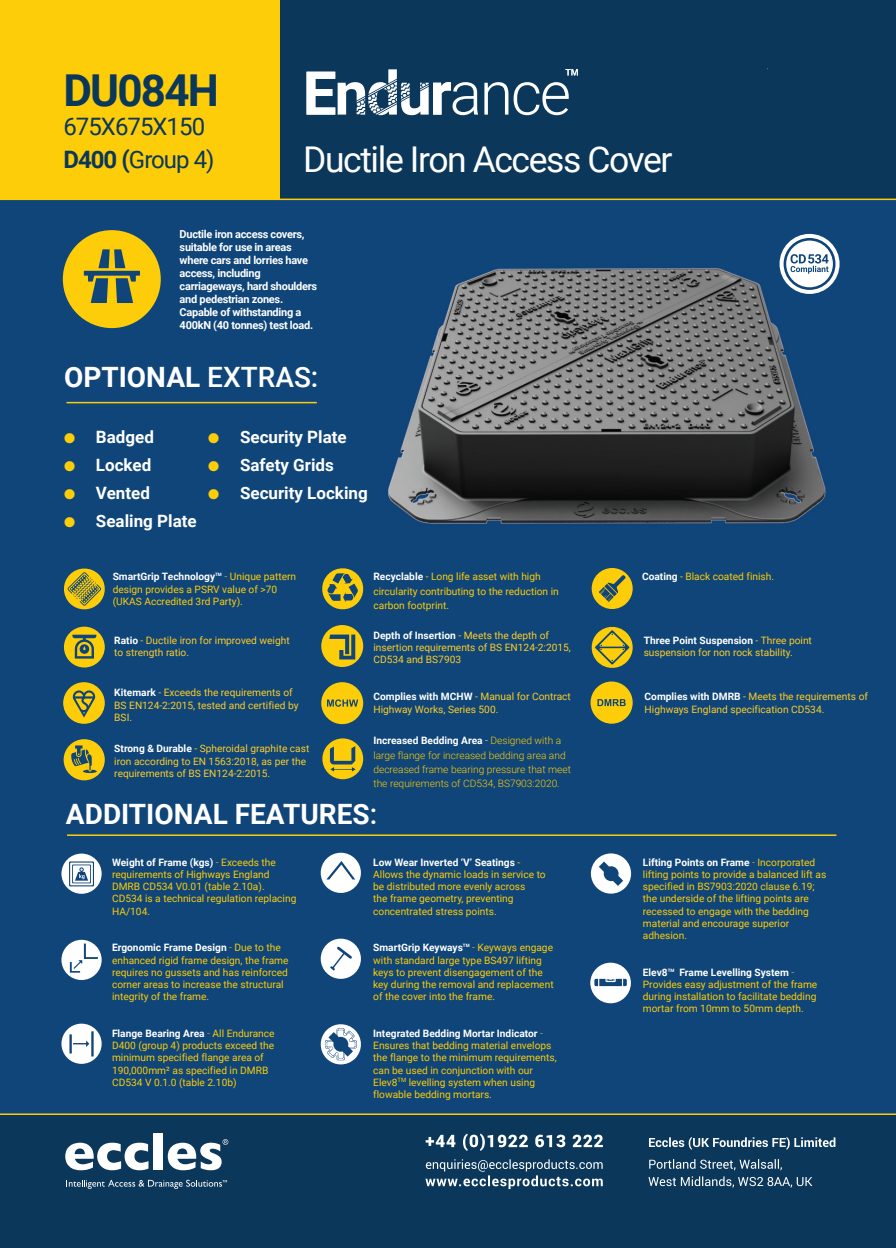
<style>
.page{position:relative;width:896px;height:1248px;background:#fff}
.page>*{position:absolute;margin:0;border:0;box-sizing:border-box;transform-origin:0 0}
.t1{font:700 44px "Roboto";letter-spacing:-.04em;color:#0b375a}
.t2{font:35.4px "Roboto";letter-spacing:-.04em;color:#fff}
.t3{font:700 28px "Roboto";color:#fff}
.t4{font:24px/32.8px "Roboto";letter-spacing:-.04em;color:#0b375a}
.t5{font:700 17px "Roboto";color:#fff}
.t6{font:700 11px/13px "Roboto";letter-spacing:-.025em;color:#fff}
.t7{font:10.2px/12.2px "Roboto";color:#fdcd09}
.t8{font:10.2px/12.4px "Roboto";color:#fecd26}
.t9{font:300 10.2px/14.4px "Roboto";color:#fdcd09}
.t10{font:700 10.2px "Roboto";color:#fff}
.t11{font:700 4.6px "Roboto";color:#fff}
.s1{font-weight:700}
.s2{font-weight:500}
.s3{color:#fdcd09}
.s4{font-weight:300;color:#fecd26}
.s5{font-weight:700;color:#fff}
.s6{color:#fff}
</style>
<div class="page">
<div style="left:0;top:0;width:896px;height:1247px;background:#0f4579"></div>
<div style="left:0;top:1113px;width:896px;height:134px;background:#0b375a"></div>
<div style="left:0;top:0;width:896px;height:199px;background:#0b375a"></div>
<div style="left:0;top:0;width:279px;height:199px;background:#fdcd09"></div>
<img style="left:388px;top:233px;width:452px;height:359px">
<hr style="left:66px;top:402px;width:251px;height:1px;background:#fdcd09">
<svg style="left:425px;top:1159px;width:178px;height:29px"></svg>
<svg style="left:426px;top:1133px;width:177px;height:17px"></svg>
<svg style="left:648px;top:1176px;width:164px;height:11px"></svg>
<svg style="left:649px;top:1159px;width:133px;height:11px"></svg>
<svg style="left:649px;top:1137px;width:186px;height:12px"></svg>
<svg style="left:65px;top:1142px;width:83px;height:28px"></svg>
<div style="left:154px;top:1133px;width:9px;height:36px;background:#fff"></div>
<svg style="left:66px;top:1179px;width:161px;height:9px"></svg>
<svg style="left:168px;top:1139px;width:60px;height:31px"></svg>
<hr style="left:0;top:1113px;width:896px;height:1px;background:#fdcd09">
<hr style="left:0;top:198px;width:896px;height:2px;background:#fdcd09">
<svg style="left:63px;top:230px;width:98px;height:98px"></svg>
<svg style="left:779px;top:234px;width:60px;height:60px"></svg>
<svg style="left:484px;top:82px;width:85px;height:33px"></svg>
<svg style="left:565px;top:69px;width:13px;height:6px"></svg>
<svg style="left:306px;top:69px;width:172px;height:46px"></svg>
<svg style="left:64px;top:568px;width:41px;height:42px"></svg>
<svg style="left:64px;top:626px;width:41px;height:41px"></svg>
<svg style="left:322px;top:568px;width:42px;height:42px"></svg>
<svg style="left:592px;top:568px;width:41px;height:41px"></svg>
<svg style="left:591px;top:626px;width:42px;height:42px"></svg>
<svg style="left:64px;top:739px;width:41px;height:41px"></svg>
<svg style="left:63px;top:682px;width:42px;height:41px"></svg>
<svg style="left:321px;top:625px;width:42px;height:42px"></svg>
<svg style="left:321px;top:682px;width:42px;height:42px"></svg>
<svg style="left:590px;top:681px;width:43px;height:42px"></svg>
<svg style="left:322px;top:738px;width:41px;height:41px"></svg>
<hr style="left:67px;top:834px;width:769px;height:1px;background:#fdcd09">
<svg style="left:321px;top:852px;width:40px;height:40px"></svg>
<svg style="left:61px;top:853px;width:41px;height:40px"></svg>
<svg style="left:321px;top:938px;width:40px;height:40px"></svg>
<svg style="left:320px;top:1024px;width:41px;height:41px"></svg>
<svg style="left:61px;top:1023px;width:41px;height:40px"></svg>
<svg style="left:61px;top:939px;width:41px;height:40px"></svg>
<svg style="left:590px;top:962px;width:41px;height:41px"></svg>
<svg style="left:591px;top:853px;width:40px;height:40px"></svg>
<h1 class="t1" style="left:63px;top:60px;width:157px">DU084H</h1>
<h3 class="t4" style="left:63px;top:109px;width:153px">675X675X150<br><span class="s1">D400 (</span>Group 4)</h3>
<h2 class="t2" style="left:303px;top:135px;width:371px">Ductile Iron Access Cover</h2>
<p class="t6" style="left:180px;top:227px;width:139px">Ductile iron access covers, suitable for use in areas where cars and lorries have access, including carriageways, hard shoulders and pedestrian zones.<br>Capable of withstanding a<br>400kN (40 tonnes) test load.</p>
<h3 class="t3" style="left:64px;top:357px;width:256px">OPTIONAL <span class="s2">EXTRAS:</span></h3>
<h3 class="t5" style="left:64px;top:424px;width:91px"><span class="s3">●</span> Badged</h3>
<h3 class="t5" style="left:208px;top:424px;width:140px"><span class="s3">●</span> Security Plate</h3>
<h3 class="t5" style="left:64px;top:452px;width:89px"><span class="s3">●</span> Locked</h3>
<h3 class="t5" style="left:208px;top:452px;width:127px"><span class="s3">●</span> Safety Grids</h3>
<h3 class="t5" style="left:64px;top:480px;width:87px"><span class="s3">●</span> Vented</h3>
<h3 class="t5" style="left:208px;top:480px;width:161px"><span class="s3">●</span> Security Locking</h3>
<h3 class="t5" style="left:64px;top:508px;width:134px"><span class="s3">●</span> Sealing Plate</h3>
<p class="t10" style="left:113px;top:569px;width:104px">SmartGrip Technology</p>
<p class="t11" style="left:215px;top:571px;width:8px">TM</p>
<p class="t7" style="left:113px;top:570px;width:185px;text-indent:112px"><span class="s4">-</span> Unique pattern design provides a PSRV value of &gt;70 (UKAS Accredited 3rd Party).</p>
<p class="t8" style="left:114px;top:633px;width:177px"><span class="s5">Ratio</span> - Ductile iron for improved weight to strength ratio.</p>
<p class="t8" style="left:114px;top:685px;width:186px"><span class="s5">Kitemark</span> - Exceeds the requirements of<br>BS EN124-2:2015, tested and certified by<br>BSI.</p>
<p class="t7" style="left:373px;top:569px;width:187px;line-height:14.4px"><span class="s5">Recyclable</span> - Long life asset with high circularity contributing to the reduction in carbon footprint.</p>
<p class="t8" style="left:373px;top:628px;width:199px"><span class="s5">Depth of Insertion</span> - Meets the depth of insertion requirements of BS EN124-2:2015,<br>CD534 and BS7903</p>
<p class="t8" style="left:373px;top:689px;width:199px"><span class="s5">Complies with MCHW</span> - Manual for Contract<br>Highway Works, Series 500.</p>
<p class="t9" style="left:373px;top:733px;width:199px"><span class="s5">Increased Bedding Area</span> <span class="s6">-</span> Designed with a large flange for increased bedding area and decreased frame bearing pressure that meet the requirements of CD534, BS7903:2020.</p>
<h3 class="t3" style="left:66px;top:794px;width:313px">ADDITIONAL FEATURES<span class="s2">:</span></h3>
<p class="t7" style="left:112px;top:855px;width:186px"><span class="s5">Weight of Frame (kgs)</span> <span class="s4">-</span> Exceeds the requirements of Highways England<br>DMRB CD534 V0.01 (table 2.10a).<br>CD534 is a technical regulation replacing<br>HA/104.</p>
<p class="t7" style="left:112px;top:941px;width:178px"><span class="s5">Ergonomic Frame Design</span> <span class="s4">-</span> Due to the enhanced rigid frame design, the frame requires no gussets and has reinforced corner areas to increase the structural integrity of the frame.</p>
<p class="t7" style="left:112px;top:1026px;width:164px"><span class="s5">Flange Bearing Area</span> <span class="s4">-</span> All Endurance<br>D400 (group 4) products exceed the minimum specified flange area of<br>190,000mm² as specified in DMRB<br>CD534 V 0.1.0 (table 2.10b)</p>
<p class="t8" style="left:114px;top:742px;width:197px"><span class="s5">Strong &amp; Durable</span> - Spheroidal graphite cast iron according to EN 1563:2018, as per the requirements of BS EN124-2:2015.</p>
<p class="t7" style="left:373px;top:855px;width:174px"><span class="s5">Low Wear Inverted ‘V’ Seatings</span> - Allows the dynamic loads in service to be distributed more evenly across<br>the frame geometry, preventing concentrated stress points.</p>
<p class="t10" style="left:373px;top:940px;width:91px">SmartGrip Keyways</p>
<p class="t11" style="left:463px;top:942px;width:8px">TM</p>
<p class="t7" style="left:373px;top:941px;width:182px;text-indent:99px"><span class="s4">-</span> Keyways engage with standard large type BS497 lifting keys to prevent disengagement of the key during the removal and replacement of the cover into the frame.</p>
<p class="t7" style="left:373px;top:1026px;width:185px"><span class="s5">Integrated Bedding Mortar Indicator</span> <span class="s4">- </span>Ensures that bedding material envelops the flange to the minimum requirements, can be used in conjunction with our Elev8<sup>TM</sup> levelling system when using flowable bedding mortars.</p>
<p class="t7" style="left:642px;top:570px;width:134px"><span class="s5">Coating</span> - Black coated finish.</p>
<p class="t8" style="left:644px;top:633px;width:170px"><span class="s5">Three Point Suspension</span> - Three point suspension for non rock stability.</p>
<p class="t8" style="left:644px;top:689px;width:225px"><span class="s5">Complies with DMRB</span> - Meets the requirements of<br>Highways England specification CD534.</p>
<p class="t7" style="left:643px;top:855px;width:185px"><span class="s5">Lifting Points on Frame</span> <span class="s4">-</span> Incorporated lifting points to provide a balanced lift as specified in BS7903:2020 clause 6.19; the underside of the lifting points are recessed to engage with the bedding material and encourage superior adhesion.</p>
<p class="t10" style="left:643px;top:964px;width:26px">Elev8</p>
<p class="t11" style="left:668px;top:966px;width:8px">TM</p>
<p class="t7" style="left:643px;top:965px;width:176px;text-indent:37px"><span class="s5">Frame Levelling System</span> <span class="s4">- </span>Provides easy adjustment of the frame during installation to facilitate bedding mortar from 10mm to 50mm depth.</p>
</div>
